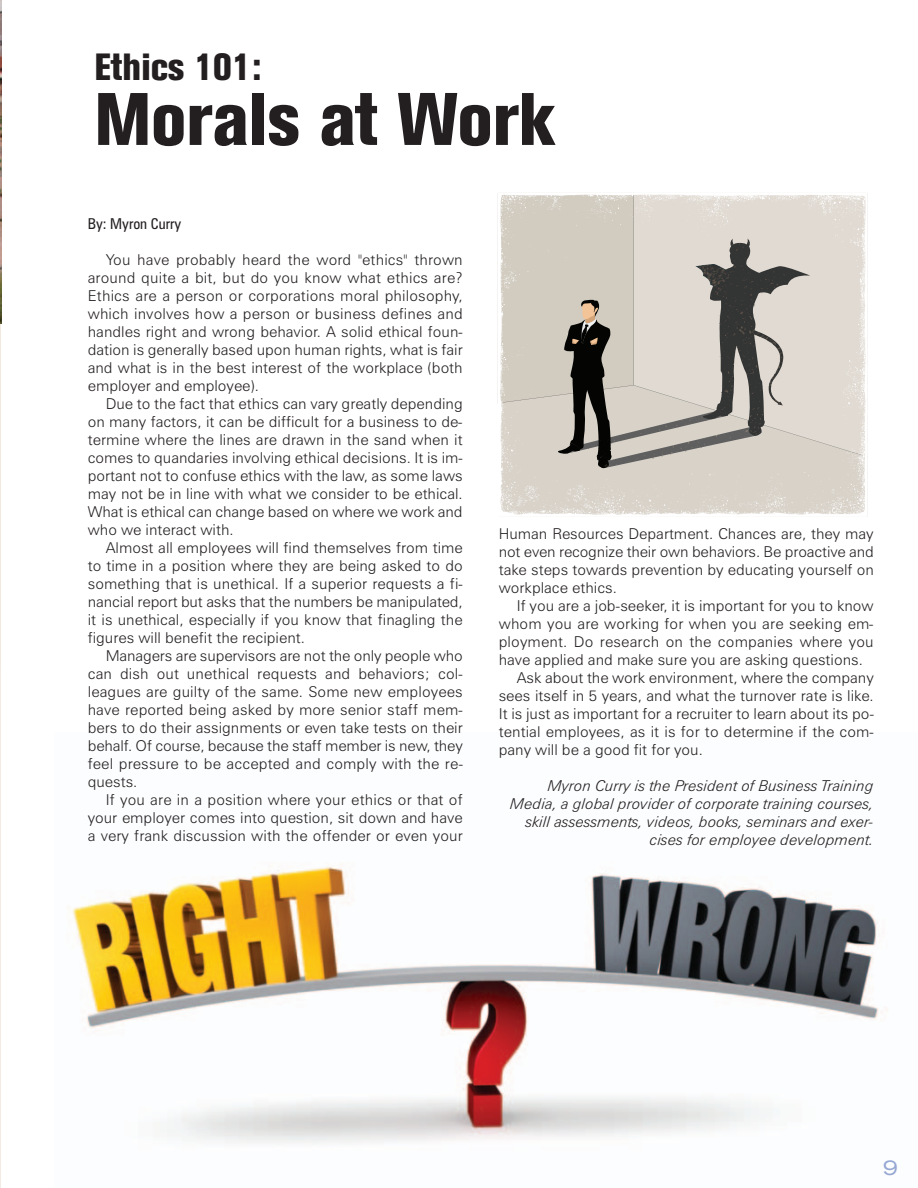
<style>
.page{position:relative;width:918px;height:1188px;background:#fff}
.page>*{position:absolute;margin:0;border:0;box-sizing:border-box;transform-origin:0 0}
.t1{font:800 condensed 73.5px "Akzidenz Grotesk BE";color:#231f20}
.t2{font:800 condensed 37.5px "Akzidenz Grotesk BE";color:#231f20}
.t3{font:expanded 21px "Akzidenz Grotesk BE";color:#97a7d4}
.t4{font:300 15px/18px "Zurich BT";color:#231f20;text-align:justify}
.t5{font:italic 300 15px/18px "Zurich BT";color:#231f20;text-align:right}
.t6{font:condensed 15px "Zurich BT";color:#231f20}
</style>
<div class="page">
<svg style="left:0;top:324px;width:1px;height:864px"></svg>
<img style="left:69px;top:864px;width:819px;height:280px">
<svg style="left:500px;top:193px;width:368px;height:324px;background:#cbc6be"></svg>
<img style="left:718px;top:331px;width:65px;height:78px">
<img style="left:720px;top:329px;width:36px;height:8px">
<img style="left:732px;top:273px;width:68px;height:4px">
<img style="left:597px;top:457px;width:58px;height:6px">
<img style="left:0;top:0;width:2px;height:324px">
<h2 class="t2" style="left:94px;top:54px;width:169px">Ethics 101:</h2>
<h1 class="t1" style="left:94px;top:93px;width:462px">Morals at Work</h1>
<p class="t6" style="left:88px;top:219px;width:95px">By: Myron Curry</p>
<p class="t4" style="left:88px;top:253px;width:377px;text-indent:18px">You have probably heard the word "ethics" thrown around quite a bit, but do you know what ethics are?<br>Ethics are a person or corporations moral philosophy, which involves how a person or business defines and handles right and wrong behavior. A solid ethical foun&shy;dation is generally based upon human rights, what is fair and what is in the best interest of the workplace (both employer and employee).</p>
<p class="t4" style="left:88px;top:397px;width:377px;text-indent:18px">Due to the fact that ethics can vary greatly depending on many factors, it can be difficult for a business to de&shy;termine where the lines are drawn in the sand when it comes to quandaries involving ethical decisions. It is im&shy;portant not to confuse ethics with the law, as some laws may not be in line with what we consider to be ethical.<br>What is ethical can change based on where we work and who we interact with.</p>
<p class="t4" style="left:88px;top:541px;width:377px;text-indent:18px">Almost all employees will find themselves from time to time in a position where they are being asked to do something that is unethical. If a superior requests a fi&shy;nancial report but asks that the numbers be manipulated, it is unethical, especially if you know that finagling the figures will benefit the recipient.</p>
<p class="t4" style="left:88px;top:649px;width:377px;text-indent:18px">Managers are supervisors are not the only people who can dish out unethical requests and behaviors; col&shy;leagues are guilty of the same. Some new employees have reported being asked by more senior staff mem&shy;bers to do their assignments or even take tests on their behalf. Of course, because the staff member is new, they feel pressure to be accepted and comply with the re&shy;quests.</p>
<p class="t4" style="left:88px;top:793px;width:377px;text-indent:18px">If you are in a position where your ethics or that of your employer comes into question, sit down and have a very frank discussion with the offender or even your</p>
<p class="t4" style="left:499px;top:526px;width:377px">Human Resources Department. Chances are, they may not even recognize their own behaviors. Be proactive and take steps towards prevention by educating yourself on workplace ethics.</p>
<p class="t4" style="left:517px;top:598px;width:359px">If you are a job-seeker, it is important for you to know</p>
<p class="t4" style="left:499px;top:616px;width:376px">whom you are working for when you are seeking em-</p>
<p class="t4" style="left:499px;top:634px;width:377px">ployment. Do research on the companies where you</p>
<p class="t4" style="left:499px;top:652px;width:366px">have applied and make sure you are asking questions.</p>
<p class="t4" style="left:517px;top:670px;width:359px">Ask about the work environment, where the company</p>
<p class="t4" style="left:499px;top:688px;width:377px">sees itself in 5 years, and what the turnover rate is like.</p>
<p class="t4" style="left:499px;top:706px;width:377px">It is just as important for a recruiter to learn about its po-</p>
<p class="t4" style="left:499px;top:724px;width:377px">tential employees, as it is for to determine if the com-</p>
<p class="t4" style="left:499px;top:742px;width:206px">pany will be a good fit for you.</p>
<p class="t5" style="left:510px;top:778px;width:365px">Myron Curry is the President of Business Training Media, a global provider of corporate training courses, skill assessments, videos, books, seminars and exer&shy;cises for employee development.</p>
<h3 class="t3" style="left:883px;top:1160px;width:16px">9</h3>
</div>
